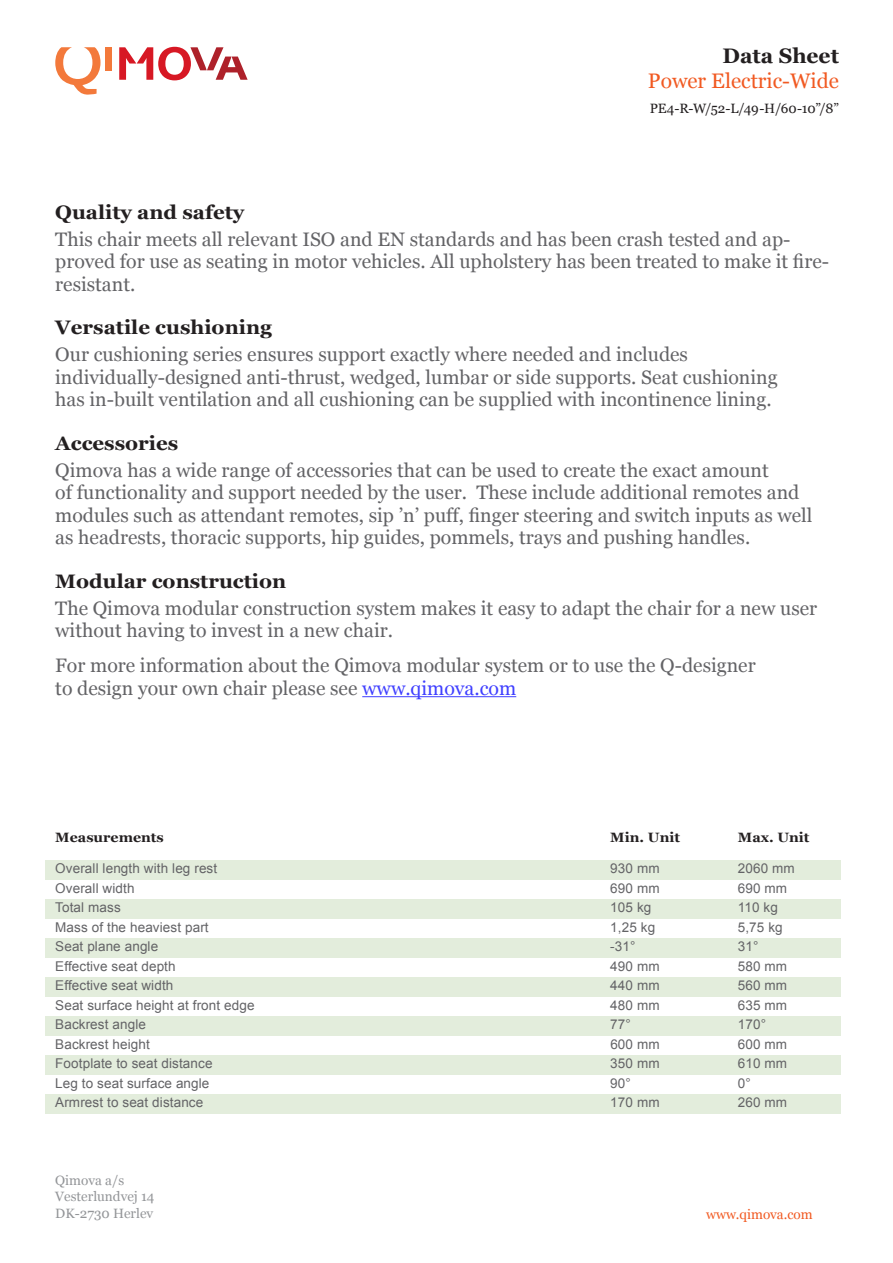
<style>
.page{position:relative;width:893px;height:1263px;background:#fff}
.page>*{position:absolute;margin:0;border:0;box-sizing:border-box;transform-origin:0 0}
.t1{font:21px "Georgia";color:#f15921}
.t2{font:700 21px "Georgia";color:#231f20}
.t3{font:19.5px/22.5px "Georgia";color:#636366}
.t4{font:700 19.5px "Georgia";color:#231f20;scale:1.05 1}
.t5{font:13.5px "Arial";letter-spacing:.01em;color:#636366}
.t6{font:13.5px "Georgia";color:#939598}
.t7{font:700 13.5px "Georgia";color:#231f20;scale:1.05 1}
.t8{font:13.5px "Georgia";color:#231f20}
.t9{font:13.5px "Georgia";color:#f15921}
.s1{color:#4040ff}
</style>
<div class="page">
<div style="left:46px;top:860px;width:795px;height:20px;background:#e3eddc"></div>
<div style="left:46px;top:899px;width:795px;height:20px;background:#e3eddc"></div>
<div style="left:46px;top:938px;width:795px;height:20px;background:#e3eddc"></div>
<div style="left:46px;top:977px;width:795px;height:20px;background:#e3eddc"></div>
<div style="left:46px;top:1016px;width:795px;height:20px;background:#e3eddc"></div>
<div style="left:46px;top:1055px;width:795px;height:20px;background:#e3eddc"></div>
<div style="left:46px;top:1094px;width:795px;height:20px;background:#e3eddc"></div>
<svg style="left:55px;top:47px;width:46px;height:48px"></svg>
<svg style="left:119px;top:47px;width:129px;height:33px"></svg>
<div style="left:105px;top:47px;width:7px;height:23px;background:#f3793b"></div>
<hr style="left:362px;top:696px;width:154px;height:1px;background:#4040ff">
<p class="t2" style="left:722px;top:44px;width:118px">Data Sheet</p>
<p class="t1" style="left:648px;top:69px;width:193px">Power Electric-Wide</p>
<p class="t8" style="left:650px;top:101px;width:191px">PE4-R-W/52-L/49-H/60-10”/8”</p>
<p class="t4" style="left:55px;top:201px;width:182px">Quality and safety</p>
<p class="t3" style="left:55px;top:228px;width:775px">This chair meets all relevant ISO and EN standards and has been crash tested and ap&shy;proved for use as seating in motor vehicles. All upholstery has been treated to make it fire&shy;resistant.</p>
<p class="t4" style="left:55px;top:317px;width:208px">Versatile cushioning</p>
<p class="t3" style="left:55px;top:343px;width:724px">Our cushioning series ensures support exactly where needed and includes individually-designed anti-thrust, wedged, lumbar or side supports. Seat cushioning has in-built ventilation and all cushioning can be supplied with incontinence lining.</p>
<p class="t4" style="left:55px;top:432px;width:119px">Accessories</p>
<p class="t3" style="left:55px;top:459px;width:759px">Qimova has a wide range of accessories that can be used to create the exact amount<br>of functionality and support needed by the user. These include additional remotes and modules such as attendant remotes, sip ’n’ puff, finger steering and switch inputs as well as headrests, thoracic supports, hip guides, pommels, trays and pushing handles.</p>
<p class="t4" style="left:55px;top:570px;width:222px">Modular construction</p>
<p class="t3" style="left:55px;top:597px;width:763px">The Qimova modular construction system makes it easy to adapt the chair for a new user without having to invest in a new chair.</p>
<p class="t3" style="left:55px;top:654px;width:702px">For more information about the Qimova modular system or to use the Q-designer to design your own chair please see <span class="s1">www.qimova.com</span></p>
<p class="t7" style="left:55px;top:829px;width:105px">Measurements</p>
<p class="t7" style="left:610px;top:829px;width:68px">Min. Unit</p>
<p class="t7" style="left:738px;top:829px;width:70px">Max. Unit</p>
<p class="t5" style="left:55px;top:860px;width:163px">Overall length with leg rest</p>
<p class="t5" style="left:610px;top:860px;width:51px">930 mm</p>
<p class="t5" style="left:738px;top:860px;width:58px">2060 mm</p>
<p class="t5" style="left:55px;top:879px;width:81px">Overall width</p>
<p class="t5" style="left:610px;top:879px;width:51px">690 mm</p>
<p class="t5" style="left:738px;top:879px;width:51px">690 mm</p>
<p class="t5" style="left:55px;top:899px;width:67px">Total mass</p>
<p class="t5" style="left:610px;top:899px;width:43px">105 kg</p>
<p class="t5" style="left:738px;top:899px;width:42px">110 kg</p>
<p class="t5" style="left:55px;top:918px;width:155px">Mass of the heaviest part</p>
<p class="t5" style="left:610px;top:918px;width:46px">1,25 kg</p>
<p class="t5" style="left:738px;top:918px;width:46px">5,75 kg</p>
<p class="t5" style="left:55px;top:938px;width:104px">Seat plane angle</p>
<p class="t5" style="left:610px;top:938px;width:27px">-31°</p>
<p class="t5" style="left:738px;top:938px;width:22px">31°</p>
<p class="t5" style="left:55px;top:957px;width:122px">Effective seat depth</p>
<p class="t5" style="left:610px;top:957px;width:51px">490 mm</p>
<p class="t5" style="left:738px;top:957px;width:51px">580 mm</p>
<p class="t5" style="left:55px;top:977px;width:120px">Effective seat width</p>
<p class="t5" style="left:610px;top:977px;width:51px">440 mm</p>
<p class="t5" style="left:738px;top:977px;width:51px">560 mm</p>
<p class="t5" style="left:55px;top:996px;width:201px">Seat surface height at front edge</p>
<p class="t5" style="left:610px;top:996px;width:51px">480 mm</p>
<p class="t5" style="left:738px;top:996px;width:51px">635 mm</p>
<p class="t5" style="left:55px;top:1016px;width:92px">Backrest angle</p>
<p class="t5" style="left:610px;top:1016px;width:22px">77°</p>
<p class="t5" style="left:738px;top:1016px;width:30px">170°</p>
<p class="t5" style="left:55px;top:1035px;width:96px">Backrest height</p>
<p class="t5" style="left:610px;top:1035px;width:51px">600 mm</p>
<p class="t5" style="left:738px;top:1035px;width:51px">600 mm</p>
<p class="t5" style="left:55px;top:1055px;width:159px">Footplate to seat distance</p>
<p class="t5" style="left:610px;top:1055px;width:51px">350 mm</p>
<p class="t5" style="left:738px;top:1055px;width:51px">610 mm</p>
<p class="t5" style="left:55px;top:1074px;width:156px">Leg to seat surface angle</p>
<p class="t5" style="left:610px;top:1074px;width:22px">90°</p>
<p class="t5" style="left:738px;top:1074px;width:15px">0°</p>
<p class="t5" style="left:55px;top:1094px;width:150px">Armrest to seat distance</p>
<p class="t5" style="left:610px;top:1094px;width:51px">170 mm</p>
<p class="t5" style="left:738px;top:1094px;width:51px">260 mm</p>
<p class="t6" style="left:55px;top:1173px;width:70px">Qimova a/s</p>
<p class="t6" style="left:55px;top:1189px;width:101px">Vesterlundvej 14</p>
<p class="t6" style="left:55px;top:1205px;width:99px">DK-2730 Herlev</p>
<p class="t9" style="left:706px;top:1206px;width:108px">www.qimova.com</p>
</div>
